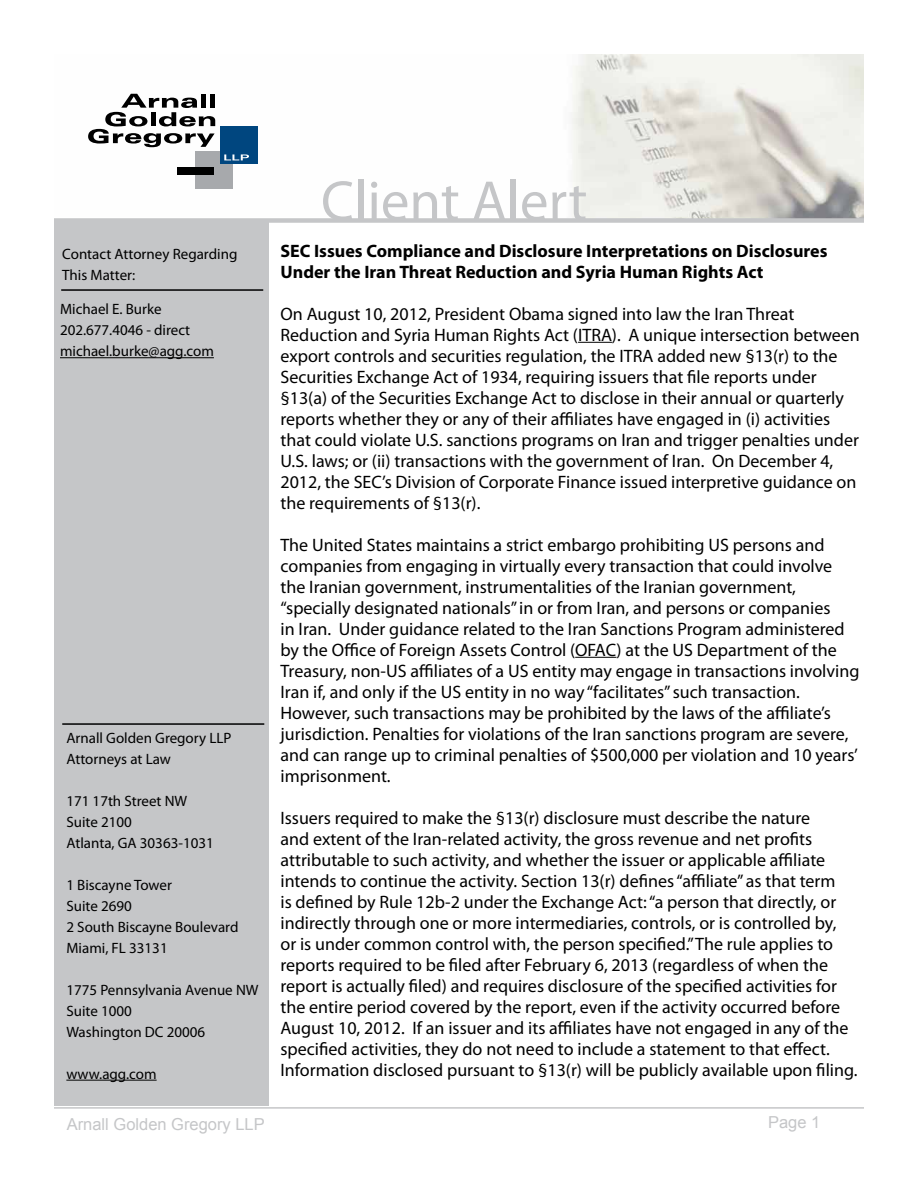
<style>
.page{position:relative;width:918px;height:1188px;background:#fff}
.page>*{position:absolute;margin:0;border:0;box-sizing:border-box;transform-origin:0 0}
.t1{font:57px "Myriad Pro";color:#c5c6c8}
.t2{font:18px/21px "Myriad Pro";color:#000}
.t3{font:700 18px/21px "Myriad Pro";color:#000}
.t4{font:16.5px "Arial";color:#c5c6c8}
.t5{font:15px/21px "Myriad Pro";color:#000}
</style>
<div class="page">
<div style="left:54px;top:173px;width:214px;height:932px;background:#c5c6c8"></div>
<hr style="left:66px;top:1080px;width:91px;height:1px;background:#000">
<hr style="left:62px;top:723px;width:202px;height:2px;background:#000">
<hr style="left:61px;top:289px;width:202px;height:2px;background:#000">
<hr style="left:54px;top:1107px;width:810px;height:2px;background:#c5c6c8">
<img style="left:54px;top:55px;width:810px;height:163px">
<div style="left:195px;top:151px;width:37px;height:38px;background:#a7a9ac"></div>
<div style="left:177px;top:167px;width:36px;height:7px;background:#000"></div>
<div style="left:220px;top:126px;width:37px;height:38px;background:#00467f"></div>
<svg style="left:224px;top:154px;width:25px;height:6px"></svg>
<svg style="left:88px;top:94px;width:127px;height:53px"></svg>
<div style="left:54px;top:218px;width:810px;height:5px;background:#c5c6c8"></div>
<hr style="left:60px;top:357px;width:154px;height:1px;background:#000">
<hr style="left:578px;top:342px;width:34px;height:1px;background:#000">
<hr style="left:575px;top:657px;width:41px;height:1px;background:#000">
<p class="t5" style="left:62px;top:243px;width:177px">Contact Attorney Regarding<br>This Matter:</p>
<p class="t5" style="left:60px;top:298px;width:155px">Michael E. Burke<br>202.677.4046 - direct michael.burke@agg.com</p>
<p class="t5" style="left:66px;top:727px;width:167px">Arnall Golden Gregory LLP<br>Attorneys at Law</p>
<p class="t5" style="left:66px;top:790px;width:149px">171 17th Street NW<br>Suite 2100<br>Atlanta, GA 30363-1031</p>
<p class="t5" style="left:66px;top:874px;width:174px">1 Biscayne Tower<br>Suite 2690<br>2 South Biscayne Boulevard<br>Miami, FL 33131</p>
<p class="t5" style="left:66px;top:979px;width:194px">1775 Pennsylvania Avenue NW<br>Suite 1000<br>Washington DC 20006</p>
<p class="t5" style="left:66px;top:1063px;width:92px">www.agg.com</p>
<h1 class="t1" style="left:321px;top:166px;width:268px">Client Alert</h1>
<p class="t3" style="left:280px;top:239px;width:549px">SEC Issues Compliance and Disclosure Interpretations on Disclosures<br>Under the Iran Threat Reduction and Syria Human Rights Act</p>
<p class="t2" style="left:280px;top:303px;width:581px">On August 10, 2012, President Obama signed into law the Iran Threat Reduction and Syria Human Rights Act (ITRA). A unique intersection between export controls and securities regulation, the ITRA added new §13(r) to the Securities Exchange Act of 1934, requiring issuers that file reports under §13(a) of the Securities Exchange Act to disclose in their annual or quarterly reports whether they or any of their affiliates have engaged in (i) activities that could violate U.S. sanctions programs on Iran and trigger penalties under U.S. laws; or (ii) transactions with the government of Iran. On December 4, 2012, the SEC’s Division of Corporate Finance issued interpretive guidance on the requirements of §13(r).</p>
<p class="t2" style="left:280px;top:534px;width:580px">The United States maintains a strict embargo prohibiting US persons and companies from engaging in virtually every transaction that could involve the Iranian government, instrumentalities of the Iranian government, “specially designated nationals” in or from Iran, and persons or companies<br>in Iran. Under guidance related to the Iran Sanctions Program administered by the Office of Foreign Assets Control (OFAC) at the US Department of the Treasury, non-US affiliates of a US entity may engage in transactions involving Iran if, and only if the US entity in no way “facilitates” such transaction.<br>However, such transactions may be prohibited by the laws of the affiliate’s jurisdiction. Penalties for violations of the Iran sanctions program are severe, and can range up to criminal penalties of $500,000 per violation and 10 years’ imprisonment.</p>
<p class="t2" style="left:280px;top:807px;width:579px">Issuers required to make the §13(r) disclosure must describe the nature<br>and extent of the Iran-related activity, the gross revenue and net profits attributable to such activity, and whether the issuer or applicable affiliate intends to continue the activity. Section 13(r) defines “affiliate” as that term<br>is defined by Rule 12b-2 under the Exchange Act: “a person that directly, or indirectly through one or more intermediaries, controls, or is controlled by,<br>or is under common control with, the person specified.” The rule applies to reports required to be filed after February 6, 2013 (regardless of when the report is actually filed) and requires disclosure of the specified activities for the entire period covered by the report, even if the activity occurred before August 10, 2012. If an issuer and its affiliates have not engaged in any of the specified activities, they do not need to include a statement to that effect.<br>Information disclosed pursuant to §13(r) will be publicly available upon filing.</p>
<p class="t4" style="left:67px;top:1114px;width:200px">Arnall Golden Gregory LLP</p>
<p class="t4" style="left:768px;top:1111px;width:54px">Page 1</p>
</div>
